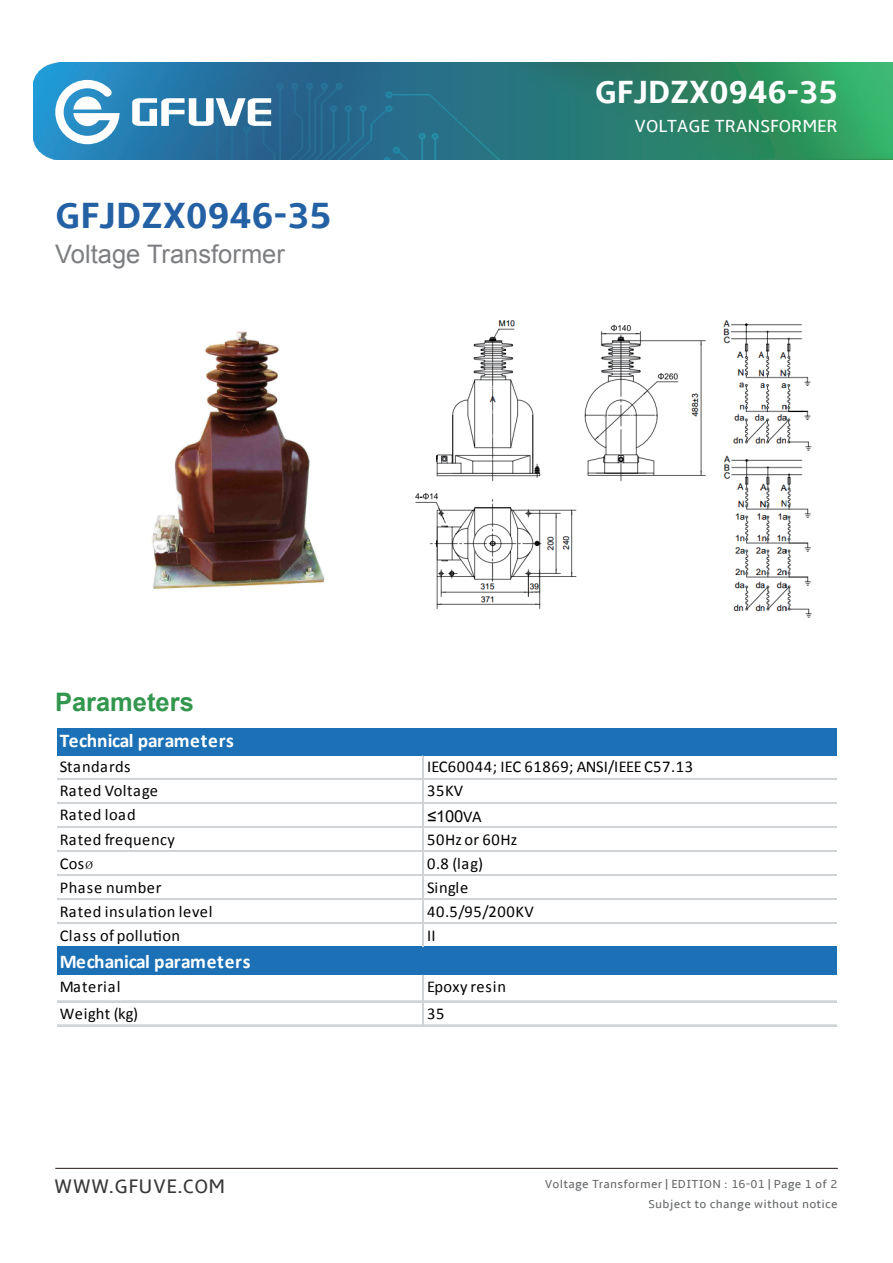
<style>
.page{position:relative;width:893px;height:1263px;background:#fff}
.page>*{position:absolute;margin:0;border:0;box-sizing:border-box;transform-origin:0 0}
.t1{font:700 37.5px "Amble";color:#2461a4}
.t2{font:700 33px "Amble";color:#fff}
.t3{font:25.5px "Arial";color:#7d7e81}
.t4{font:700 25.5px "Arial";color:#33964e}
.t5{font:20.1px "Amble";letter-spacing:.02em;color:#393939}
.t6{font:700 19.5px "Calibri";color:#fff}
.t7{font:18px "Amble";color:#fff}
.t8{font:16.5px "Calibri";letter-spacing:.03em;color:#030303}
.t9{font:16.5px "Arial Unicode MS";color:#030303}
.t10{font:12px/19.8px "Amble";letter-spacing:.02em;color:#67696b;text-align:right}
.s1{font-family:"Calibri"}
.s2{font-family:"Sim Sun"}
</style>
<div class="page">
<img style="left:33px;top:63px;width:860px;height:97px">
<svg style="left:55px;top:80px;width:65px;height:64px"></svg>
<svg style="left:132px;top:98px;width:139px;height:28px"></svg>
<hr style="left:55px;top:1168px;width:783px;height:1px;background:#211814">
<img style="left:152px;top:331px;width:173px;height:259px">
<div style="left:57px;top:727px;width:782px;height:29px;background:#1c71b6"></div>
<div style="left:57px;top:947px;width:782px;height:28px;background:#1c71b6"></div>
<hr style="left:57px;top:778px;width:781px;height:2px;background:#d0d4d6">
<hr style="left:57px;top:802px;width:781px;height:2px;background:#d0d4d6">
<hr style="left:57px;top:826px;width:781px;height:2px;background:#d0d4d6">
<hr style="left:57px;top:850px;width:781px;height:2px;background:#d0d4d6">
<hr style="left:57px;top:874px;width:781px;height:2px;background:#d0d4d6">
<hr style="left:57px;top:898px;width:781px;height:2px;background:#d0d4d6">
<hr style="left:57px;top:922px;width:781px;height:1px;background:#d0d4d6">
<hr style="left:57px;top:923px;width:781px;height:1px;background:#d0d4d6">
<hr style="left:422px;top:756px;width:2px;height:191px;background:#d0d4d6">
<hr style="left:57px;top:1000px;width:781px;height:1px;background:#d0d4d6">
<hr style="left:57px;top:1001px;width:781px;height:1px;background:#d0d4d6">
<hr style="left:57px;top:1024px;width:781px;height:1px;background:#d0d4d6">
<hr style="left:57px;top:1025px;width:781px;height:1px;background:#d0d4d6">
<hr style="left:422px;top:975px;width:2px;height:51px;background:#d0d4d6">
<hr style="left:837px;top:727px;width:1px;height:299px;background:#fff">
<div style="left:838px;top:703px;width:19px;height:335px;background:#fff"></div>
<img style="left:415px;top:320px;width:291px;height:289px">
<img style="left:723px;top:320px;width:89px;height:298px">
<h1 class="t1" style="left:55px;top:194px;width:278px">GFJDZX0946-35</h1>
<h3 class="t3" style="left:55px;top:237px;width:231px">Voltage Transformer</h3>
<h3 class="t4" style="left:55px;top:685px;width:140px">Parameters</h3>
<h2 class="t2" style="left:595px;top:73px;width:244px">GFJDZX0946-35</h2>
<p class="t7" style="left:635px;top:116px;width:205px">VOLTAGE TRANSFORMER</p>
<p class="t6" style="left:60px;top:728px;width:176px">Technical parameters</p>
<p class="t8" style="left:60px;top:756px;width:72px">Standards</p>
<p class="t8" style="left:427px;top:756px;width:268px">IEC60044; IEC 61869; ANSI/IEEE C57.13</p>
<p class="t8" style="left:60px;top:780px;width:100px">Rated Voltage</p>
<p class="t8" style="left:427px;top:780px;width:38px">35KV</p>
<p class="t8" style="left:60px;top:804px;width:78px">Rated load</p>
<p class="t9" style="left:427px;top:804px;width:56px">≤100<span class="s1">VA</span></p>
<p class="t8" style="left:60px;top:828px;width:117px">Rated frequency</p>
<p class="t8" style="left:427px;top:828px;width:92px">50Hz or 60Hz</p>
<p class="t8" style="left:60px;top:853px;width:35px">Cos<span class="s2">ø</span></p>
<p class="t8" style="left:427px;top:853px;width:57px">0.8 (lag)</p>
<p class="t8" style="left:60px;top:877px;width:103px">Phase number</p>
<p class="t8" style="left:427px;top:877px;width:43px">Single</p>
<p class="t8" style="left:60px;top:901px;width:154px">Rated insulation level</p>
<p class="t8" style="left:427px;top:901px;width:108px">40.5/95/200KV</p>
<p class="t8" style="left:60px;top:925px;width:122px">Class of pollution</p>
<p class="t8" style="left:427px;top:925px;width:10px">II</p>
<p class="t6" style="left:60px;top:949px;width:192px">Mechanical parameters</p>
<p class="t8" style="left:60px;top:976px;width:62px">Material</p>
<p class="t8" style="left:427px;top:976px;width:81px">Epoxy resin</p>
<p class="t8" style="left:60px;top:1003px;width:80px">Weight (kg)</p>
<p class="t8" style="left:427px;top:1003px;width:19px">35</p>
<p class="t5" style="left:54px;top:1174px;width:173px">WWW.GFUVE.COM</p>
<p class="t10" style="left:545px;top:1174px;width:294px">Voltage Transformer | EDITION : 16-01 | Page 1 of 2<br>Subject to change without notice</p>
</div>
